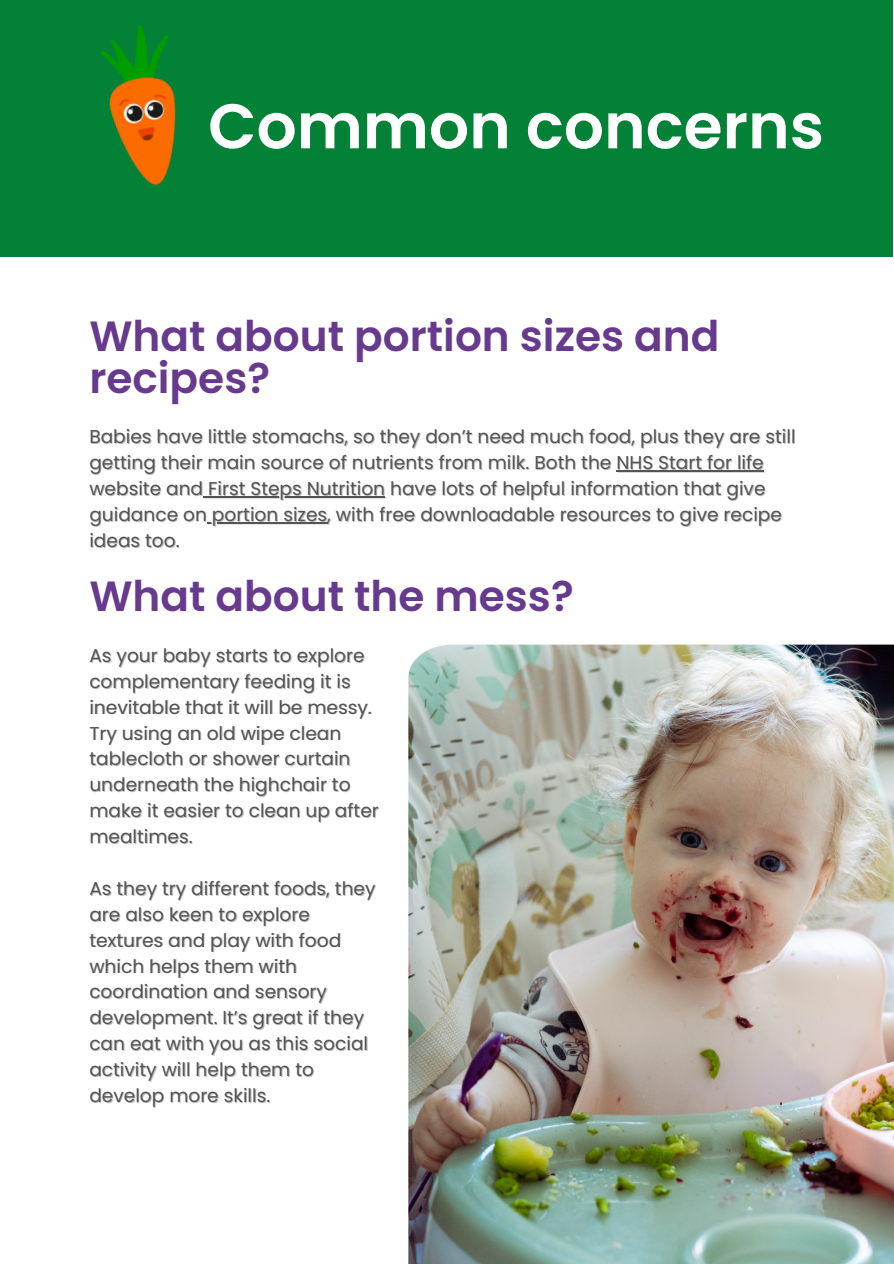
<style>
.page{position:relative;width:894px;height:1264px;background:#fff}
.page>*{position:absolute;margin:0;border:0;box-sizing:border-box;transform-origin:0 0}
.t1{font:600 63px "Poppins";color:#fff}
.t2{font:600 42.15px/41.7px "Poppins";color:#673a8e}
.t3{font:18.6px/25.8px "Poppins";color:#545454}
</style>
<div class="page">
<img style="left:0;top:0;width:893px;height:525px">
<hr style="left:616px;top:470px;width:147px;height:1px;background:#545454">
<hr style="left:203px;top:496px;width:182px;height:1px;background:#545454">
<hr style="left:207px;top:522px;width:120px;height:1px;background:#545454">
<img style="left:408px;top:644px;width:485px;height:619px">
<h1 class="t1" style="left:208px;top:82px;width:617px">Common concerns</h1>
<h2 class="t2" style="left:89px;top:315px;width:631px">What about portion sizes and recipes?</h2>
<h1 class="t3" style="left:89px;top:424px;width:707px">Babies have little stomachs, so they don’t need much food, plus they are still</h1>
<h2 class="t3" style="left:89px;top:450px;width:675px">getting their main source of nutrients from milk. Both the NHS Start for life</h2>
<h2 class="t3" style="left:89px;top:475px;width:694px">website and First Steps Nutrition have lots of helpful information that give guidance on portion sizes, with free downloadable resources to give recipe ideas too.</h2>
<h2 class="t2" style="left:89px;top:575px;width:485px">What about the mess?</h2>
<p class="t3" style="left:89px;top:642px;width:291px">As your baby starts to explore complementary feeding it is inevitable that it will be messy.<br>Try using an old wipe clean tablecloth or shower curtain underneath the highchair to make it easier to clean up after mealtimes.</p>
<p class="t3" style="left:89px;top:875px;width:287px">As they try different foods, they are also keen to explore textures and play with food which helps them with coordination and sensory development. It’s great if they can eat with you as this social activity will help them to develop more skills.</p>
</div>
